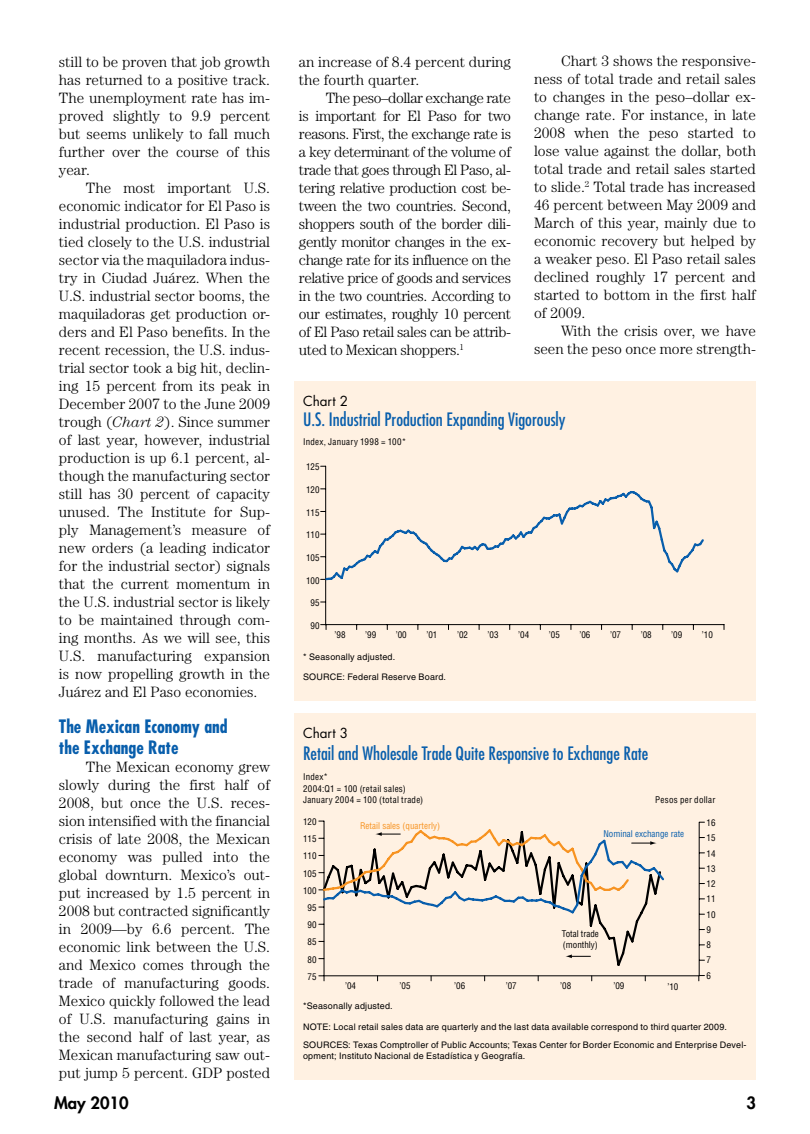
<style>
.page{position:relative;width:810px;height:1134px;background:#fff}
.page>*{position:absolute;margin:0;border:0;box-sizing:border-box;transform-origin:0 0}
.t1{font:condensed 18px "Futura Std";color:#085eac}
.t2{font:700 condensed 18px/21.6px "Futura Std";color:#085eac}
.t3{font:800 16.5px "Futura Std";color:#000}
.t4{font:300 15px/18px "Century";color:#000;text-align:justify}
.t5{font:13.5px "Futura Std";color:#000}
.t6{font:9px/19.5px "Helvetica LT Std";letter-spacing:.02em;color:#000}
.t7{font:condensed 9px/10.8px "Helvetica LT Std";color:#000}
.t8{font:condensed 9px/12.6px "Helvetica LT Std";letter-spacing:.03em;color:#000}
.t9{font:condensed 9px "Helvetica LT Std";color:#f79321}
.t10{font:condensed 9px "Helvetica LT Std";color:#085eac}
.t11{font:condensed 9px "Helvetica LT Std";letter-spacing:.025em;color:#000}
.s1{font-style:italic}
</style>
<div class="page">
<div style="left:294px;top:381px;width:462px;height:320px;background:#fff1e2"></div>
<hr style="left:326px;top:624px;width:398px;height:1px;background:#000">
<hr style="left:325px;top:466px;width:1px;height:159px;background:#000">
<svg style="left:321px;top:624px;width:6px;height:6px"></svg>
<svg style="left:321px;top:488px;width:383px;height:94px"></svg>
<div style="left:294px;top:713px;width:462px;height:367px;background:#fff1e2"></div>
<hr style="left:324px;top:975px;width:375px;height:1px;background:#000">
<hr style="left:324px;top:821px;width:1px;height:155px;background:#000">
<svg style="left:319px;top:975px;width:6px;height:6px"></svg>
<svg style="left:321px;top:915px;width:321px;height:53px"></svg>
<hr style="left:699px;top:822px;width:1px;height:154px;background:#000">
<svg style="left:698px;top:975px;width:6px;height:6px"></svg>
<svg style="left:565px;top:954px;width:25px;height:4px"></svg>
<svg style="left:319px;top:821px;width:345px;height:94px"></svg>
<p class="t4" style="left:59px;top:53px;width:213px">still to be proven that job growth has returned to a positive track.<br>The unemployment rate has im&shy;proved slightly to 9.9 percent but seems unlikely to fall much further over the course of this year.</p>
<p class="t4" style="left:59px;top:179px;width:213px;text-indent:27px">The most important U.S. economic indicator for El Paso is industrial production. El Paso is tied closely to the U.S. industrial sector via the maquiladora indus&shy;try in Ciudad Juárez. When the U.S. industrial sector booms, the maquiladoras get production or&shy;ders and El Paso benefits. In the recent recession, the U.S. indus&shy;trial sector took a big hit, declin&shy;ing 15 percent from its peak in December 2007 to the June 2009 trough (<span class="s1">Chart 2</span>). Since summer of last year, however, industrial production is up 6.1 percent, al&shy;though the manufacturing sector still has 30 percent of capacity unused. The Institute for Sup&shy;ply Management’s measure of new orders (a leading indicator for the industrial sector) signals that the current momentum in the U.S. industrial sector is likely to be maintained through com&shy;ing months. As we will see, this U.S. manufacturing expansion is now propelling growth in the Juárez and El Paso economies.</p>
<p class="t2" style="left:59px;top:715px;width:170px">The Mexican Economy and the Exchange Rate</p>
<p class="t4" style="left:59px;top:758px;width:213px;text-indent:27px">The Mexican economy grew slowly during the first half of 2008, but once the U.S. reces&shy;sion intensified with the financial crisis of late 2008, the Mexican economy was pulled into the global downturn. Mexico’s out&shy;put increased by 1.5 percent in 2008 but contracted significantly in 2009—by 6.6 percent. The economic link between the U.S. and Mexico comes through the trade of manufacturing goods.<br>Mexico quickly followed the lead of U.S. manufacturing gains in the second half of last year, as Mexican manufacturing saw out&shy;put jump 5 percent. GDP posted</p>
<p class="t4" style="left:534px;top:52px;width:224px;text-indent:27px">Chart 3 shows the responsive&shy;ness of total trade and retail sales to changes in the peso–dollar ex&shy;change rate. For instance, in late 2008 when the peso started to lose value against the dollar, both total trade and retail sales started to slide.<sup>2</sup> Total trade has increased 46 percent between May 2009 and March of this year, mainly due to economic recovery but helped by a weaker peso. El Paso retail sales declined roughly 17 percent and started to bottom in the first half of 2009.</p>
<p class="t4" style="left:534px;top:322px;width:223px;text-align:right">With the crisis over, we have seen the peso once more strength-</p>
<p class="t4" style="left:299px;top:53px;width:214px">an increase of 8.4 percent during the fourth quarter.</p>
<p class="t4" style="left:299px;top:89px;width:214px;text-indent:27px">The peso–dollar exchange rate is important for El Paso for two reasons. First, the exchange rate is a key determinant of the volume of trade that goes through El Paso, al&shy;tering relative production cost be&shy;tween the two countries. Second, shoppers south of the border dili&shy;gently monitor changes in the ex&shy;change rate for its influence on the relative price of goods and services in the two countries. According to our estimates, roughly 10 percent of El Paso retail sales can be attrib&shy;uted to Mexican shoppers.<sup>1</sup></p>
<p class="t5" style="left:303px;top:392px;width:47px">Chart 2</p>
<p class="t1" style="left:303px;top:408px;width:264px">U.S. Industrial Production Expanding Vigorously</p>
<p class="t8" style="left:303px;top:435px;width:105px">Index, January 1998 = 100*</p>
<p class="t7" style="left:306px;top:462px;width:15px">125</p>
<p class="t7" style="left:306px;top:484px;width:15px">120</p>
<p class="t7" style="left:306px;top:507px;width:15px">115</p>
<p class="t7" style="left:306px;top:530px;width:15px">110</p>
<p class="t7" style="left:306px;top:552px;width:15px">105</p>
<p class="t7" style="left:306px;top:575px;width:15px">100</p>
<p class="t7" style="left:311px;top:598px;width:10px">95</p>
<p class="t7" style="left:311px;top:620px;width:10px">90</p>
<p class="t7" style="left:335px;top:630px;width:12px">’98</p>
<p class="t7" style="left:365px;top:630px;width:12px">’99</p>
<p class="t7" style="left:396px;top:630px;width:12px">’00</p>
<p class="t7" style="left:426px;top:630px;width:12px">’01</p>
<p class="t7" style="left:457px;top:630px;width:12px">’02</p>
<p class="t7" style="left:488px;top:630px;width:12px">’03</p>
<p class="t7" style="left:518px;top:630px;width:12px">’04</p>
<p class="t7" style="left:549px;top:630px;width:12px">’05</p>
<p class="t7" style="left:579px;top:630px;width:12px">’06</p>
<p class="t7" style="left:610px;top:630px;width:12px">’07</p>
<p class="t7" style="left:641px;top:630px;width:12px">’08</p>
<p class="t7" style="left:671px;top:630px;width:12px">’09</p>
<p class="t7" style="left:702px;top:630px;width:12px">’10</p>
<p class="t6" style="left:303px;top:647px;width:144px">* Seasonally adjusted.<br>SOURCE: Federal Reserve Board.</p>
<p class="t5" style="left:303px;top:724px;width:47px">Chart 3</p>
<p class="t1" style="left:303px;top:742px;width:347px">Retail and Wholesale Trade Quite Responsive to Exchange Rate</p>
<p class="t8" style="left:303px;top:770px;width:104px">Index*<br>2004:Q1 = 100 (retail sales)</p>
<p class="t8" style="left:303px;top:793px;width:122px">January 2004 = 100 (total trade)</p>
<p class="t11" style="left:655px;top:794px;width:62px">Pesos per dollar</p>
<p class="t7" style="left:303px;top:816px;width:15px">120</p>
<p class="t7" style="left:303px;top:834px;width:15px">115</p>
<p class="t9" style="left:360px;top:820px;width:81px">Retail sales (quarterly)</p>
<p class="t10" style="left:603px;top:828px;width:82px">Nominal exchange rate</p>
<p class="t7" style="left:707px;top:817px;width:10px">16</p>
<p class="t7" style="left:707px;top:833px;width:10px">15</p>
<p class="t7" style="left:303px;top:851px;width:15px">110</p>
<p class="t7" style="left:707px;top:848px;width:10px">14</p>
<p class="t7" style="left:303px;top:868px;width:15px">105</p>
<p class="t7" style="left:707px;top:863px;width:10px">13</p>
<p class="t7" style="left:303px;top:885px;width:15px">100</p>
<p class="t7" style="left:308px;top:902px;width:10px">95</p>
<p class="t7" style="left:707px;top:878px;width:10px">12</p>
<p class="t7" style="left:707px;top:894px;width:10px">11</p>
<p class="t7" style="left:707px;top:909px;width:10px">10</p>
<p class="t7" style="left:308px;top:919px;width:10px">90</p>
<p class="t7" style="left:308px;top:937px;width:10px">85</p>
<p class="t7" style="left:562px;top:929px;width:39px">Total trade (monthly)</p>
<p class="t7" style="left:707px;top:924px;width:6px">9</p>
<p class="t7" style="left:707px;top:939px;width:6px">8</p>
<p class="t7" style="left:308px;top:954px;width:10px">80</p>
<p class="t7" style="left:707px;top:955px;width:6px">7</p>
<p class="t7" style="left:308px;top:971px;width:10px">75</p>
<p class="t7" style="left:707px;top:970px;width:6px">6</p>
<p class="t7" style="left:345px;top:980px;width:12px">’04</p>
<p class="t7" style="left:400px;top:980px;width:12px">’05</p>
<p class="t7" style="left:454px;top:980px;width:12px">’06</p>
<p class="t7" style="left:506px;top:980px;width:12px">’07</p>
<p class="t7" style="left:560px;top:980px;width:12px">’08</p>
<p class="t7" style="left:613px;top:980px;width:12px">’09</p>
<p class="t7" style="left:667px;top:981px;width:12px">’10</p>
<p class="t6" style="left:303px;top:996px;width:91px">*Seasonally adjusted.</p>
<p class="t6" style="left:303px;top:1018px;width:445px;line-height:17.5px">NOTE: Local retail sales data are quarterly and the last data available correspond to third quarter 2009.<br>SOURCES: Texas Comptroller of Public Accounts; Texas Center for Border Economic and Enterprise Devel-</p>
<p class="t6" style="left:303px;top:1046px;width:224px">opment; Instituto Nacional de Estadística y Geografía.</p>
<p class="t3" style="left:54px;top:1092px;width:76px">May 2010</p>
<p class="t3" style="left:746px;top:1092px;width:11px">3</p>
</div>
